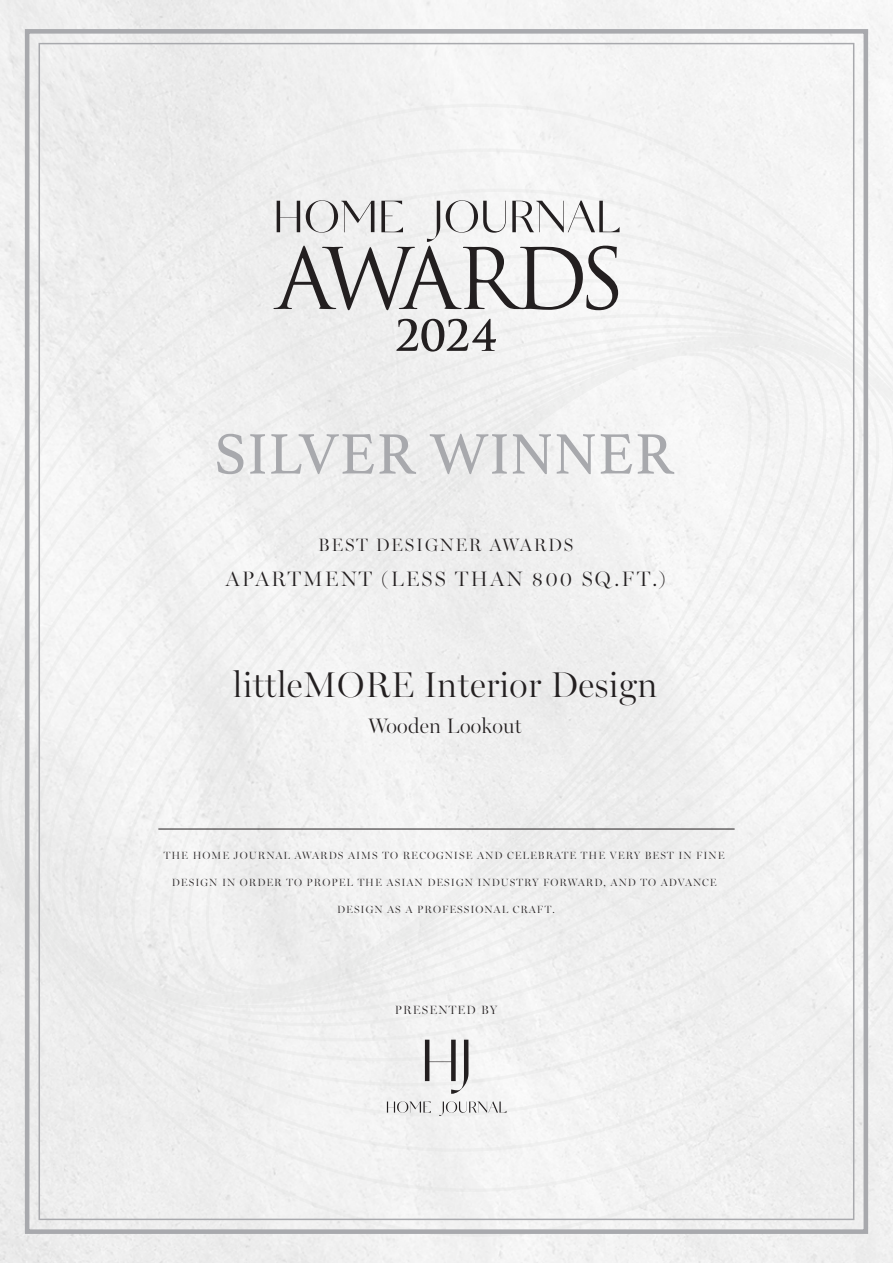
<style>
.page{position:relative;width:893px;height:1263px;background:#fff}
.page>*{position:absolute;margin:0;border:0;box-sizing:border-box;transform-origin:0 0}
.t1{font:60px "Athelas";letter-spacing:.01em;color:#a8a9ad}
.t2{font:300 36px "Miller Banner";letter-spacing:.01em;color:#231f20}
.t3{font:300 21px "Miller Banner";letter-spacing:.1em;color:#231f20}
.t4{font:300 21px "Miller Banner";letter-spacing:.01em;color:#231f20}
.t5{font:300 18px "Miller Banner";letter-spacing:.1em;color:#231f20}
.t6{font:300 12px "Miller Banner";letter-spacing:.1em;color:#231f20}
.t7{font:300 10.5px "Miller Banner";letter-spacing:.1em;color:#231f20}
</style>
<div class="page">
<div style="left:0;top:104px;width:893px;height:1133px;background:#f1f1f1"></div>
<div style="left:25px;top:29px;width:843px;height:1205px;border:5px solid #a8a9ad"></div>
<svg style="left:425px;top:1040px;width:43px;height:54px"></svg>
<svg style="left:387px;top:1101px;width:44px;height:12px"></svg>
<svg style="left:439px;top:1101px;width:67px;height:15px"></svg>
<svg style="left:396px;top:319px;width:100px;height:33px"></svg>
<svg style="left:273px;top:200px;width:346px;height:110px"></svg>
<hr style="left:158px;top:829px;width:577px;height:1px;background:#231f20">
<h1 class="t1" style="left:214px;top:406px;width:462px">SILVER WINNER</h1>
<h3 class="t5" style="left:318px;top:531px;width:257px">BEST DESIGNER AWARDS</h3>
<h3 class="t3" style="left:226px;top:562px;width:442px">APARTMENT (LESS THAN 800 SQ.FT.)</h3>
<h2 class="t2" style="left:233px;top:656px;width:426px">littleMORE Interior Design</h2>
<h3 class="t4" style="left:369px;top:709px;width:155px">Wooden Lookout</h3>
<p class="t7" style="left:164px;top:847px;width:562px">THE HOME JOURNAL AWARDS AIMS TO RECOGNISE AND CELEBRATE THE VERY BEST IN FINE</p>
<p class="t7" style="left:172px;top:874px;width:546px">DESIGN IN ORDER TO PROPEL THE ASIAN DESIGN INDUSTRY FORWARD, AND TO ADVANCE</p>
<p class="t7" style="left:337px;top:901px;width:219px">DESIGN AS A PROFESSIONAL CRAFT.</p>
<p class="t6" style="left:395px;top:1001px;width:104px">PRESENTED BY</p>
</div>
